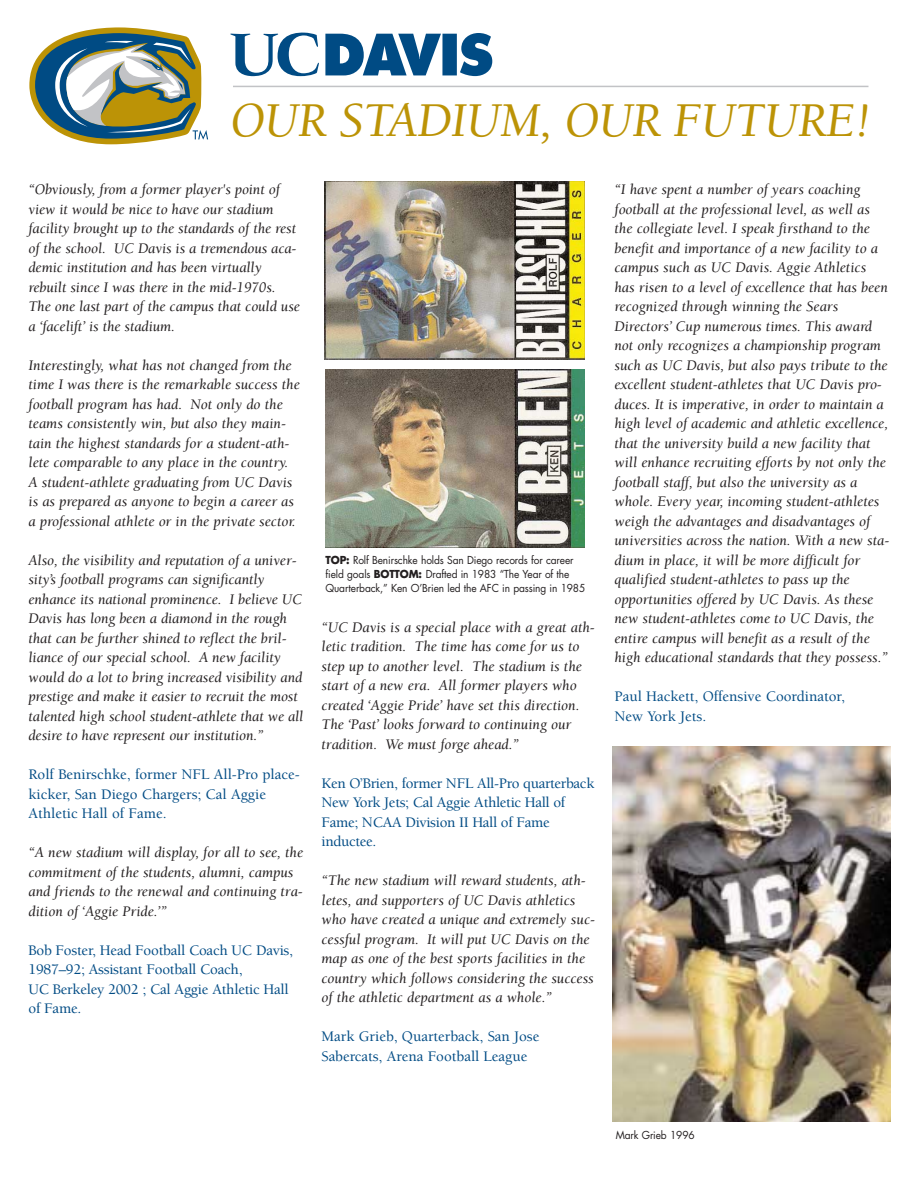
<style>
.page{position:relative;width:918px;height:1188px;background:#fff}
.page>*{position:absolute;margin:0;border:0;box-sizing:border-box;transform-origin:0 0}
.t1{font:italic 49.95px "Berkeley";letter-spacing:-.015em;color:#bc9306}
.t2{font:italic 15px/19.5px "Berkeley";color:#231f20}
.t3{font:500 15px/19.5px "Berkeley";letter-spacing:-.015em;color:#004b84}
.t4{font:10.65px/14.1px "Futura";letter-spacing:-.01em;color:#231f20;scale:.95 1}
.s1{font-weight:700}
</style>
<div class="page">
<svg style="left:29px;top:27px;width:179px;height:117px"></svg>
<svg style="left:460px;top:33px;width:32px;height:43px"></svg>
<div style="left:442px;top:34px;width:15px;height:41px;background:#004b84"></div>
<svg style="left:325px;top:34px;width:116px;height:41px"></svg>
<svg style="left:230px;top:32px;width:89px;height:45px"></svg>
<hr style="left:233px;top:86px;width:635px;height:1px;background:#c2c3c6">
<img style="left:325px;top:181px;width:260px;height:179px">
<img style="left:325px;top:369px;width:260px;height:179px">
<img style="left:613px;top:746px;width:278px;height:376px">
<h1 class="t1" style="left:230px;top:100px;width:643px">OUR STADIUM, OUR FUTURE!</h1>
<p class="t2" style="left:28px;top:181px;width:273px">“Obviously, from a former player's point of view it would be nice to have our stadium facility brought up to the standards of the rest of the school. UC Davis is a tremendous aca&shy;demic institution and has been virtually rebuilt since I was there in the mid-1970s.<br>The one last part of the campus that could use a ‘facelift’ is the stadium.</p>
<p class="t2" style="left:28px;top:357px;width:273px">Interestingly, what has not changed from the time I was there is the remarkable success the football program has had. Not only do the teams consistently win, but also they main&shy;tain the highest standards for a student-ath&shy;lete comparable to any place in the country.<br>A student-athlete graduating from UC Davis is as prepared as anyone to begin a career as a professional athlete or in the private sector.</p>
<p class="t2" style="left:28px;top:552px;width:276px">Also, the visibility and reputation of a univer&shy;sity’s football programs can significantly enhance its national prominence. I believe UC Davis has long been a diamond in the rough that can be further shined to reflect the bril&shy;liance of our special school. A new facility would do a lot to bring increased visibility and prestige and make it easier to recruit the most talented high school student-athlete that we all desire to have represent our institution.”</p>
<p class="t3" style="left:28px;top:766px;width:273px">Rolf Benirschke, former NFL All-Pro place&shy;kicker, San Diego Chargers; Cal Aggie<br>Athletic Hall of Fame.</p>
<p class="t2" style="left:28px;top:844px;width:276px">“A new stadium will display, for all to see, the commitment of the students, alumni, campus and friends to the renewal and continuing tra&shy;dition of ‘Aggie Pride.’”</p>
<p class="t3" style="left:28px;top:942px;width:266px">Bob Foster, Head Football Coach UC Davis,<br>1987–92; Assistant Football Coach,<br>UC Berkeley 2002 ; Cal Aggie Athletic Hall of Fame.</p>
<p class="t4" style="left:326px;top:554px;width:275px"><span class="s1">TOP:</span> Rolf Benirschke holds San Diego records for career field goals <span class="s1">BOTTOM:</span> Drafted in 1983 “The Year of the<br>Quarterback,” Ken O’Brien led the AFC in passing in 1985</p>
<p class="t2" style="left:321px;top:619px;width:275px">“UC Davis is a special place with a great ath&shy;letic tradition. The time has come for us to step up to another level. The stadium is the start of a new era. All former players who created ‘Aggie Pride’ have set this direction.<br>The ‘Past’ looks forward to continuing our tradition. We must forge ahead.”</p>
<p class="t3" style="left:321px;top:775px;width:274px">Ken O’Brien, former NFL All-Pro quarterback<br>New York Jets; Cal Aggie Athletic Hall of<br>Fame; NCAA Division II Hall of Fame inductee.</p>
<p class="t2" style="left:321px;top:872px;width:275px">“The new stadium will reward students, ath&shy;letes, and supporters of UC Davis athletics who have created a unique and extremely suc&shy;cessful program. It will put UC Davis on the map as one of the best sports facilities in the country which follows considering the success of the athletic department as a whole.”</p>
<p class="t3" style="left:321px;top:1028px;width:219px">Mark Grieb, Quarterback, San Jose<br>Sabercats, Arena Football League</p>
<p class="t2" style="left:614px;top:181px;width:276px">“I have spent a number of years coaching football at the professional level, as well as the collegiate level. I speak firsthand to the benefit and importance of a new facility to a campus such as UC Davis. Aggie Athletics has risen to a level of excellence that has been recognized through winning the Sears Directors’ Cup numerous times. This award not only recognizes a championship program such as UC Davis, but also pays tribute to the excellent student-athletes that UC Davis pro&shy;duces. It is imperative, in order to maintain a high level of academic and athletic excellence, that the university build a new facility that will enhance recruiting efforts by not only the football staff, but also the university as a whole. Every year, incoming student-athletes weigh the advantages and disadvantages of universities across the nation. With a new sta&shy;dium in place, it will be more difficult for qualified student-athletes to pass up the opportunities offered by UC Davis. As these new student-athletes come to UC Davis, the entire campus will benefit as a result of the high educational standards that they possess.”</p>
<p class="t3" style="left:614px;top:688px;width:232px">Paul Hackett, Offensive Coordinator,<br>New York Jets.</p>
<p class="t4" style="left:616px;top:1129px;width:85px">Mark Grieb 1996</p>
</div>
